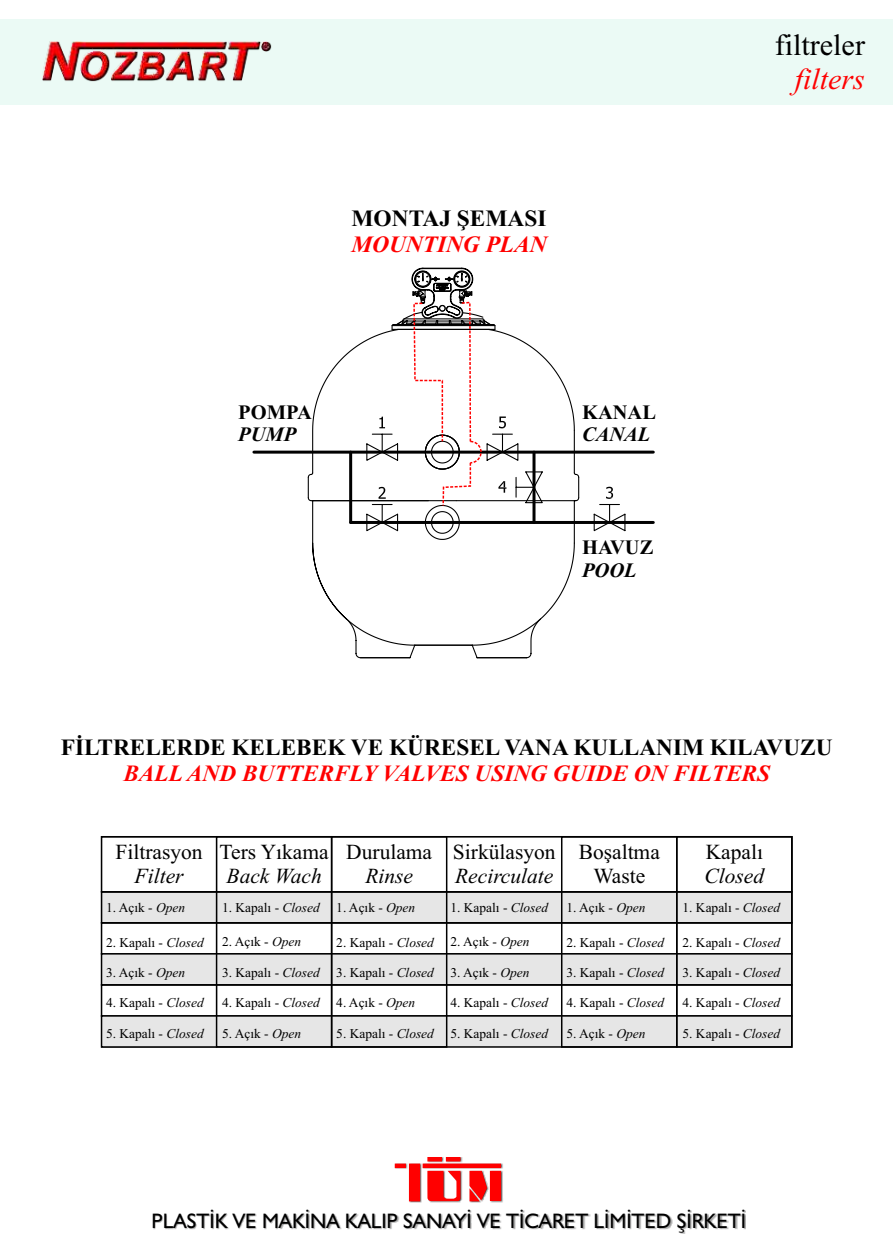
<style>
.page{position:relative;width:893px;height:1259px;background:#fff}
.page>*{position:absolute;margin:0;border:0;box-sizing:border-box;transform-origin:0 0}
.t1{font:30px "Times New Roman";color:#000}
.t2{font:italic 30px "Times New Roman";color:#f00}
.t3{font:700 23.4px "Times New Roman";color:#000}
.t4{font:italic 700 23.4px "Times New Roman";color:#f00}
.t5{font:700 23.25px "Times New Roman";color:#000}
.t6{font:italic 700 23.25px "Times New Roman";color:#f00}
.t7{font:21.45px/23.9px "Times New Roman";color:#000;text-align:center}
.t8{font:italic 21.45px "Times New Roman";color:#000}
.t9{font:21px "Humanist 521 BT";color:#000}
.t10{font:700 20.55px "Times New Roman";color:#000}
.t11{font:italic 700 20.55px "Times New Roman";color:#000}
.t12{font:13.35px "Times New Roman";color:#000}
.s1{font-style:italic}
</style>
<div class="page">
<hr style="left:254px;top:450px;width:399px;height:3px;background:#000">
<hr style="left:351px;top:521px;width:302px;height:3px;background:#000">
<svg style="left:307px;top:267px;width:319px;height:392px"></svg>
<div style="left:104px;top:894px;width:686px;height:26px;background:#e6e6e6"></div>
<div style="left:101px;top:891px;width:692px;height:32px;border:2px solid #000"></div>
<div style="left:101px;top:922px;width:692px;height:32px;border:2px solid #000"></div>
<svg style="left:100px;top:952px;width:690px;height:34px;background:#dadada"></svg>
<div style="left:101px;top:984px;width:692px;height:32px;border:2px solid #000"></div>
<svg style="left:100px;top:1014px;width:693px;height:34px;background:#d1d1d1"></svg>
<div style="left:216px;top:836px;width:116px;height:211px;border:2px solid #000"></div>
<div style="left:331px;top:836px;width:116px;height:211px;border:2px solid #000"></div>
<div style="left:561px;top:836px;width:116px;height:211px;border:2px solid #000"></div>
<div style="left:676px;top:836px;width:117px;height:211px;border:2px solid #000"></div>
<div style="left:0;top:19px;width:893px;height:85px;background:#ebfaf5"></div>
<img style="left:43px;top:41px;width:228px;height:41px">
<img style="left:153px;top:1163px;width:592px;height:70px">
<svg style="left:395px;top:1157px;width:106px;height:44px"></svg>
<h2 class="t3" style="left:352px;top:210px;width:196px">MONTAJ ŞEMASI</h2>
<h2 class="t4" style="left:351px;top:236px;width:197px">MOUNTING PLAN</h2>
<h3 class="t10" style="left:238px;top:405px;width:75px">POMPA</h3>
<h3 class="t11" style="left:238px;top:427px;width:60px">PUMP</h3>
<h3 class="t10" style="left:582px;top:405px;width:75px">KANAL</h3>
<h3 class="t11" style="left:582px;top:427px;width:70px">CANAL</h3>
<h3 class="t10" style="left:582px;top:540px;width:73px">HAVUZ</h3>
<h3 class="t11" style="left:582px;top:563px;width:56px">POOL</h3>
<h1 class="t1" style="left:775px;top:34px;width:92px">filtreler</h1>
<h1 class="t2" style="left:795px;top:68px;width:72px">filters</h1>
<h3 class="t5" style="left:61px;top:739px;width:773px">FİLTRELERDE KELEBEK VE KÜRESEL VANA KULLANIM KILAVUZU</h3>
<h3 class="t6" style="left:123px;top:765px;width:648px">BALL AND BUTTERFLY VALVES USING GUIDE ON FILTERS</h3>
<h3 class="t7" style="left:116px;top:842px;width:89px">Filtrasyon</h3>
<h3 class="t8" style="left:135px;top:868px;width:50px">Filter</h3>
<h3 class="t7" style="left:220px;top:842px;width:111px">Ters Yıkama</h3>
<h3 class="t8" style="left:227px;top:868px;width:97px">Back Wach</h3>
<h3 class="t7" style="left:346px;top:842px;width:87px">Durulama</h3>
<h3 class="t8" style="left:365px;top:868px;width:49px">Rinse</h3>
<h3 class="t7" style="left:453px;top:842px;width:104px">Sirkülasyon</h3>
<h3 class="t8" style="left:455px;top:868px;width:100px">Recirculate</h3>
<h3 class="t7" style="left:579px;top:842px;width:83px">Boşaltma<br>Waste</h3>
<h3 class="t7" style="left:706px;top:842px;width:59px">Kapalı</h3>
<h3 class="t8" style="left:704px;top:868px;width:61px">Closed</h3>
<p class="t12" style="left:106px;top:902px;width:81px">1. Açık - <span class="s1">Open</span></p>
<p class="t12" style="left:106px;top:937px;width:99px">2. Kapalı - <span class="s1">Closed</span></p>
<p class="t12" style="left:222px;top:903px;width:99px">1. Kapalı - <span class="s1">Closed</span></p>
<p class="t12" style="left:222px;top:937px;width:81px">2. Açık - <span class="s1">Open</span></p>
<p class="t12" style="left:336px;top:902px;width:81px">1. Açık - <span class="s1">Open</span></p>
<p class="t12" style="left:336px;top:937px;width:99px">2. Kapalı - <span class="s1">Closed</span></p>
<p class="t12" style="left:566px;top:902px;width:81px">1. Açık - <span class="s1">Open</span></p>
<p class="t12" style="left:450px;top:903px;width:99px">1. Kapalı - <span class="s1">Closed</span></p>
<p class="t12" style="left:682px;top:903px;width:99px">1. Kapalı - <span class="s1">Closed</span></p>
<p class="t12" style="left:450px;top:937px;width:81px">2. Açık - <span class="s1">Open</span></p>
<p class="t12" style="left:566px;top:937px;width:99px">2. Kapalı - <span class="s1">Closed</span></p>
<p class="t12" style="left:682px;top:937px;width:99px">2. Kapalı - <span class="s1">Closed</span></p>
<p class="t12" style="left:106px;top:967px;width:81px">3. Açık - <span class="s1">Open</span></p>
<p class="t12" style="left:222px;top:968px;width:99px">3. Kapalı - <span class="s1">Closed</span></p>
<p class="t12" style="left:336px;top:968px;width:99px">3. Kapalı - <span class="s1">Closed</span></p>
<p class="t12" style="left:450px;top:967px;width:81px">3. Açık - <span class="s1">Open</span></p>
<p class="t12" style="left:566px;top:968px;width:99px">3. Kapalı - <span class="s1">Closed</span></p>
<p class="t12" style="left:682px;top:968px;width:99px">3. Kapalı - <span class="s1">Closed</span></p>
<p class="t12" style="left:106px;top:998px;width:99px">4. Kapalı - <span class="s1">Closed</span></p>
<p class="t12" style="left:222px;top:998px;width:195px">4. Kapalı - <span class="s1">Closed</span> 4. Açık - <span class="s1">Open</span></p>
<p class="t12" style="left:450px;top:998px;width:99px">4. Kapalı - <span class="s1">Closed</span></p>
<p class="t12" style="left:566px;top:998px;width:99px">4. Kapalı - <span class="s1">Closed</span></p>
<p class="t12" style="left:682px;top:998px;width:99px">4. Kapalı - <span class="s1">Closed</span></p>
<p class="t12" style="left:106px;top:1028px;width:99px">5. Kapalı - <span class="s1">Closed</span></p>
<p class="t12" style="left:222px;top:1028px;width:81px">5. Açık - <span class="s1">Open</span></p>
<p class="t12" style="left:336px;top:1028px;width:213px">5. Kapalı - <span class="s1">Closed</span> 5. Kapalı - <span class="s1">Closed</span></p>
<p class="t12" style="left:566px;top:1028px;width:81px">5. Açık - <span class="s1">Open</span></p>
<p class="t12" style="left:682px;top:1028px;width:99px">5. Kapalı - <span class="s1">Closed</span></p>
<h3 class="t9" style="left:151px;top:1211px;width:596px">PLASTİK VE MAKİNA KALIP SANAYİ VE TİCARET LİMİTED ŞİRKETİ</h3>
</div>
